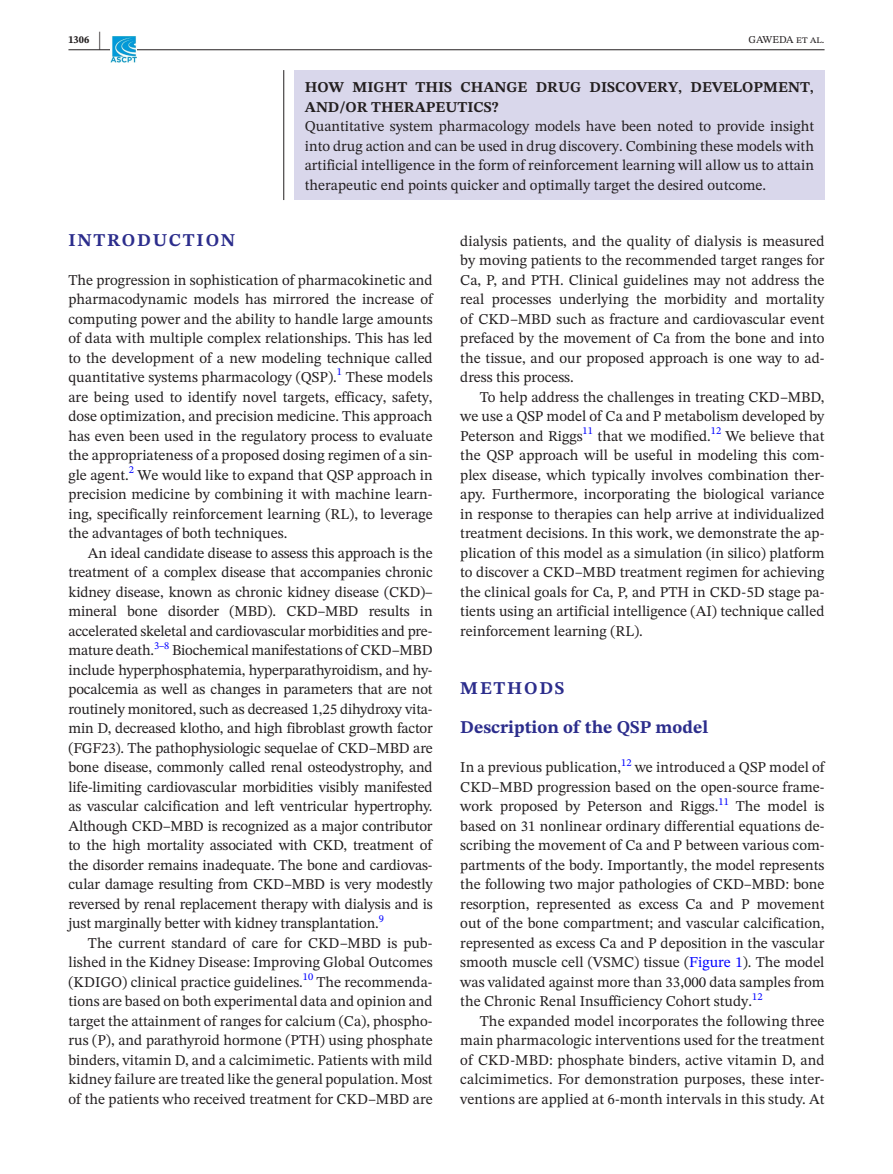
<style>
.page{position:relative;width:893px;height:1174px;background:#fff}
.page>*{position:absolute;margin:0;border:0;box-sizing:border-box;transform-origin:0 0}
.t1{font:700 18px/39px "STIX Two Text";color:#2c2d8c}
.t2{font:700 18px "STIX Two Text";letter-spacing:.1em;color:#2c2d8c}
.t3{font:15px/19.5px "STIX Two Text";color:#231f20;text-align:justify}
.t4{font:700 15px/19.5px "STIX Two Text";color:#231f20}
.t5{font:10.5px "STIX Two Text";color:#00f}
.t6{font:10.5px "STIX Two Text";color:#231f20}
.t7{font:700 10.5px "STIX Two Text";color:#231f20}
.s1{font-size:21px}
.s2{color:#00f}
</style>
<div class="page">
<hr style="left:68px;top:49px;width:756px;height:1px;background:#231f20">
<img style="left:111px;top:37px;width:25px;height:25px">
<div style="left:294px;top:70px;width:530px;height:130px;background:#d9d7eb"></div>
<hr style="left:283px;top:70px;width:1px;height:130px;background:#231f20">
<p class="t7" style="left:68px;top:32px;width:34px">1306 <span class="s1">|</span></p>
<p class="t6" style="left:749px;top:32px;width:77px">GAWEDA et al.</p>
<p class="t4" style="left:305px;top:78px;width:511px">HOW MIGHT THIS CHANGE DRUG DISCOVERY, DEVELOPMENT,<br>AND/OR THERAPEUTICS?</p>
<p class="t3" style="left:305px;top:116px;width:511px">Quantitative system pharmacology models have been noted to provide insight into drug action and can be used in drug discovery. Combining these models with artificial intelligence in the form of reinforcement learning will allow us to attain therapeutic end points quicker and optimally target the desired outcome.</p>
<p class="t2" style="left:68px;top:227px;width:168px">INTRODUCTION</p>
<p class="t3" style="left:68px;top:270px;width:366px">The progression in sophistication of pharmacokinetic and pharmacodynamic models has mirrored the increase of computing power and the ability to handle large amounts of data with multiple complex relationships. This has led to the development of a new modeling technique called quantitative systems pharmacology (QSP).</p>
<p class="t5" style="left:337px;top:364px;width:7px">1</p>
<p class="t3" style="left:68px;top:367px;width:366px;text-indent:277px">These models are being used to identify novel targets, efficacy, safety, dose optimization, and precision medicine. This approach has even been used in the regulatory process to evaluate the appropriateness of a proposed dosing regimen of a sin&shy;gle agent.</p>
<p class="t5" style="left:129px;top:462px;width:7px">2</p>
<p class="t3" style="left:68px;top:465px;width:366px;text-indent:69px">We would like to expand that QSP approach in precision medicine by combining it with machine learn&shy;ing, specifically reinforcement learning (RL), to leverage the advantages of both techniques.</p>
<p class="t3" style="left:68px;top:543px;width:366px;text-indent:20px">An ideal candidate disease to assess this approach is the treatment of a complex disease that accompanies chronic kidney disease, known as chronic kidney disease (CKD)– mineral bone disorder (MBD). CKD–MBD results in accelerated skeletal and cardiovascular morbidities and pre&shy;mature death.</p>
<p class="t5" style="left:154px;top:637px;width:17px">3–8</p>
<p class="t3" style="left:68px;top:640px;width:366px;text-indent:104px">Biochemical manifestations of CKD–MBD include hyperphosphatemia, hyperparathyroidism, and hy&shy;pocalcemia as well as changes in parameters that are not routinely monitored, such as decreased 1,25 dihydroxy vita&shy;min D, decreased klotho, and high fibroblast growth factor (FGF23). The pathophysiologic sequelae of CKD–MBD are bone disease, commonly called renal osteodystrophy, and life-limiting cardiovascular morbidities visibly manifested as vascular calcification and left ventricular hypertrophy.<br>Although CKD–MBD is recognized as a major contributor to the high mortality associated with CKD, treatment of the disorder remains inadequate. The bone and cardiovas&shy;cular damage resulting from CKD–MBD is very modestly reversed by renal replacement therapy with dialysis and is just marginally better with kidney transplantation.</p>
<p class="t5" style="left:379px;top:910px;width:7px">9</p>
<p class="t3" style="left:68px;top:933px;width:366px;text-indent:20px">The current standard of care for CKD–MBD is pub&shy;lished in the Kidney Disease: Improving Global Outcomes (KDIGO) clinical practice guidelines.</p>
<p class="t5" style="left:303px;top:969px;width:12px">10</p>
<p class="t3" style="left:68px;top:972px;width:366px;text-indent:248px">The recommenda&shy;tions are based on both experimental data and opinion and target the attainment of ranges for calcium (Ca), phospho&shy;rus (P), and parathyroid hormone (PTH) using phosphate binders, vitamin D, and a calcimimetic. Patients with mild kidney failure are treated like the general population. Most of the patients who received treatment for CKD–MBD are</p>
<p class="t3" style="left:460px;top:231px;width:366px">dialysis patients, and the quality of dialysis is measured by moving patients to the recommended target ranges for Ca, P, and PTH. Clinical guidelines may not address the real processes underlying the morbidity and mortality of CKD–MBD such as fracture and cardiovascular event prefaced by the movement of Ca from the bone and into the tissue, and our proposed approach is one way to ad&shy;dress this process.</p>
<p class="t3" style="left:460px;top:387px;width:366px;text-indent:20px">To help address the challenges in treating CKD–MBD, we use a QSP model of Ca and P metabolism developed by Peterson and Riggs<sup>11</sup> that we modified.</p>
<p class="t5" style="left:711px;top:423px;width:12px">12</p>
<p class="t3" style="left:460px;top:426px;width:366px;text-indent:265px">We believe that the QSP approach will be useful in modeling this com&shy;plex disease, which typically involves combination ther&shy;apy. Furthermore, incorporating the biological variance in response to therapies can help arrive at individualized treatment decisions. In this work, we demonstrate the ap&shy;plication of this model as a simulation (in silico) platform to discover a CKD–MBD treatment regimen for achieving the clinical goals for Ca, P, and PTH in CKD-5D stage pa&shy;tients using an artificial intelligence (AI) technique called reinforcement learning (RL).</p>
<p class="t1" style="left:460px;top:669px;width:249px">METHODS<br>Description of the QSP model</p>
<p class="t3" style="left:460px;top:757px;width:162px">In a previous publication,</p>
<p class="t5" style="left:621px;top:754px;width:12px">12</p>
<p class="t3" style="left:460px;top:757px;width:366px;text-indent:174px">we introduced a QSP model of CKD–MBD progression based on the open-source frame&shy;work proposed by Peterson and Riggs.</p>
<p class="t5" style="left:719px;top:793px;width:12px">11</p>
<p class="t3" style="left:460px;top:796px;width:366px;text-indent:276px">The model is based on 31 nonlinear ordinary differential equations de&shy;scribing the movement of Ca and P between various com&shy;partments of the body. Importantly, the model represents the following two major pathologies of CKD–MBD: bone resorption, represented as excess Ca and P movement out of the bone compartment; and vascular calcification, represented as excess Ca and P deposition in the vascular smooth muscle cell (VSMC) tissue (<span class="s2">Figure 1</span>). The model was validated against more than 33,000 data samples from the Chronic Renal Insufficiency Cohort study.</p>
<p class="t5" style="left:752px;top:988px;width:12px">12</p>
<p class="t3" style="left:460px;top:1011px;width:366px;text-indent:20px">The expanded model incorporates the following three main pharmacologic interventions used for the treatment of CKD-MBD: phosphate binders, active vitamin D, and calcimimetics. For demonstration purposes, these inter&shy;ventions are applied at 6-month intervals in this study. At</p>
</div>
